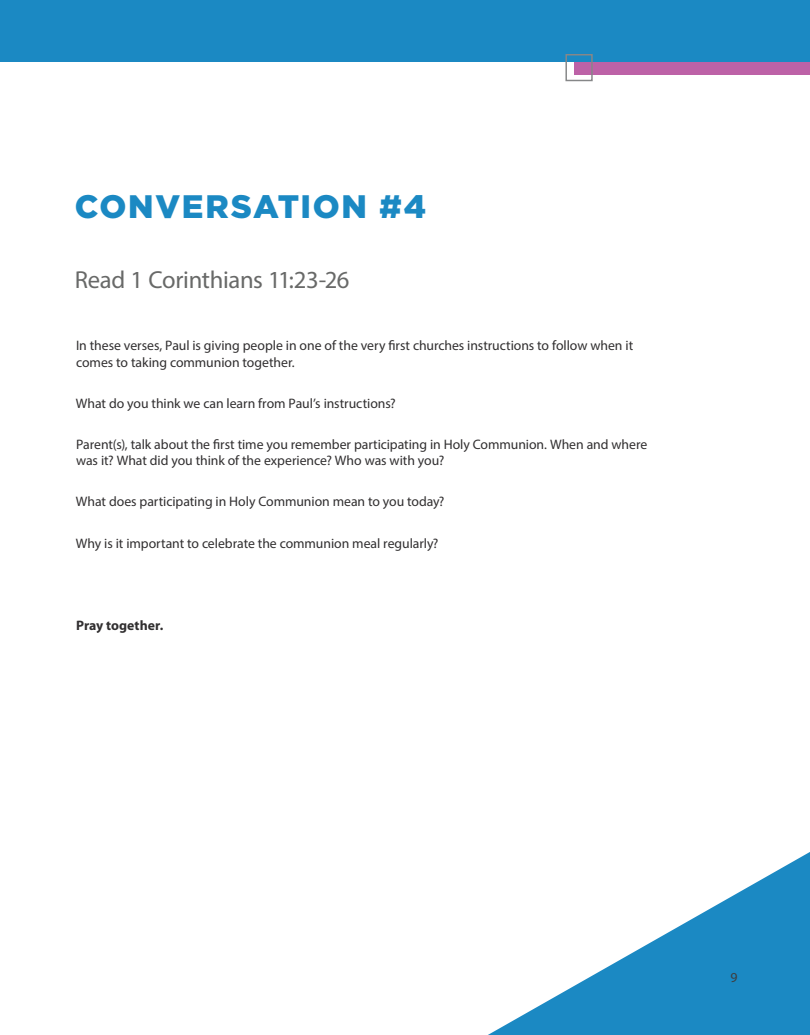
<style>
.page{position:relative;width:810px;height:1035px;background:#fff}
.page>*{position:absolute;margin:0;border:0;box-sizing:border-box;transform-origin:0 0}
.t1{font:900 32.5px "Gotham";letter-spacing:.05em;color:#1b89c3}
.t2{font:24.62px "Myriad Pro";letter-spacing:-.015em;color:#686968}
.t3{font:13.75px/16.2px "Myriad Pro";letter-spacing:-.005em;color:#312f30}
.t4{font:700 13.75px "Myriad Pro";color:#312f30}
.t5{font:13.75px "Myriad Pro";color:#3e3e3f}
</style>
<div class="page">
<div style="left:574px;top:53px;width:236px;height:21px;background:#bd62a7"></div>
<div style="left:0;top:0;width:810px;height:62px;background:#1b89c3"></div>
<div style="left:565px;top:54px;width:28px;height:27px;border:1px solid #868788"></div>
<svg style="left:488px;top:852px;width:322px;height:183px"></svg>
<h1 class="t1" style="left:75px;top:184px;width:353px">CONVERSATION #4</h1>
<h2 class="t2" style="left:75px;top:265px;width:276px">Read 1 Corinthians 11:23-26</h2>
<p class="t3" style="left:76px;top:337px;width:559px">In these verses, Paul is giving people in one of the very first churches instructions to follow when it comes to taking communion together.</p>
<p class="t3" style="left:76px;top:395px;width:321px">What do you think we can learn from Paul’s instructions?</p>
<p class="t3" style="left:76px;top:436px;width:573px">Parent(s), talk about the first time you remember participating in Holy Communion. When and where was it? What did you think of the experience? Who was with you?</p>
<p class="t3" style="left:76px;top:493px;width:370px">What does participating in Holy Communion mean to you today?</p>
<p class="t3" style="left:76px;top:535px;width:364px">Why is it important to celebrate the communion meal regularly?</p>
<p class="t4" style="left:76px;top:616px;width:88px">Pray together.</p>
<p class="t5" style="left:730px;top:968px;width:9px">9</p>
</div>
